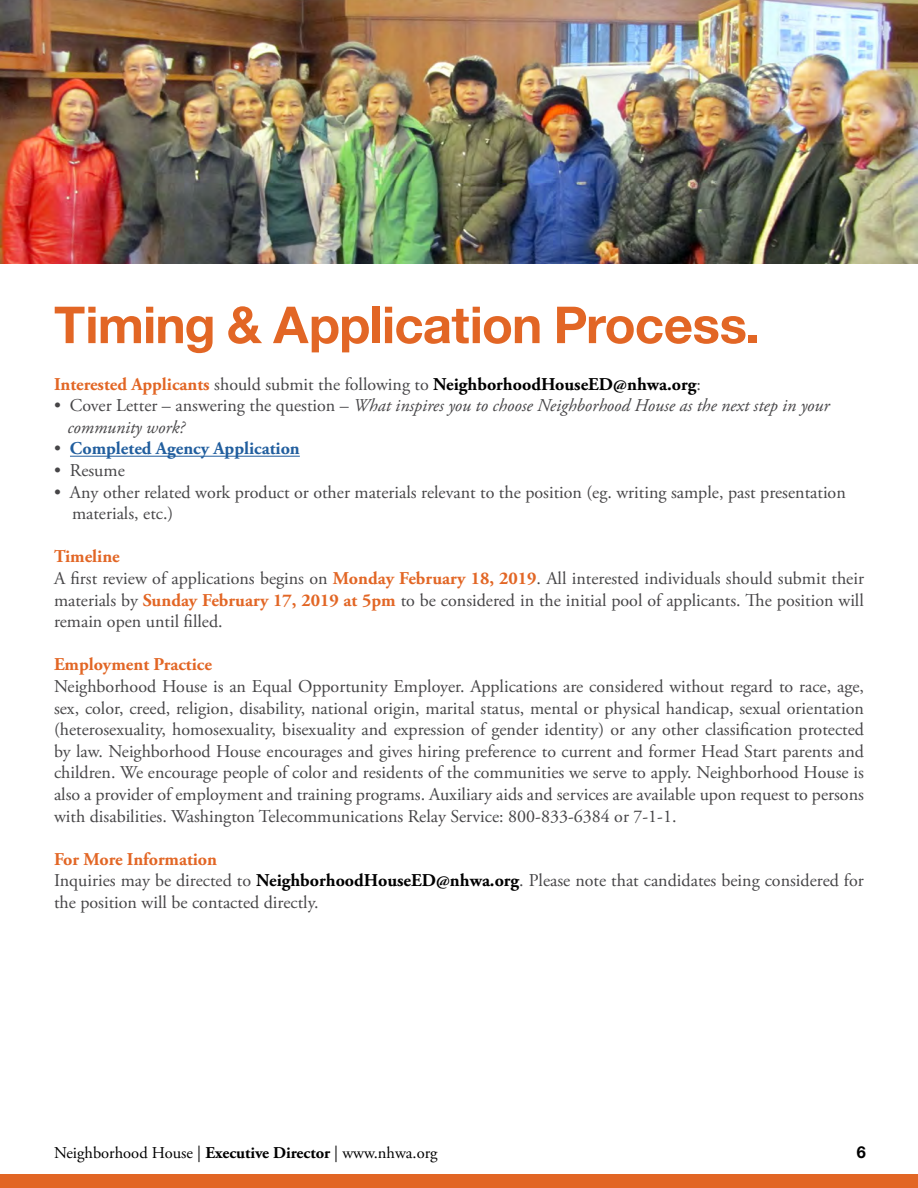
<style>
.page{position:relative;width:918px;height:1188px;background:#fff}
.page>*{position:absolute;margin:0;border:0;box-sizing:border-box;transform-origin:0 0}
.t1{font:51px "Helv Neue Boldfor IBM";color:#e26625}
.t2{font:18px/21.6px "Adobe Garamond Pro";color:#464547}
.t3{font:italic 18px/21.6px "Adobe Garamond Pro";color:#464547}
.t4{font:700 18px "Adobe Garamond Pro";color:#000}
.t5{font:700 18px "Adobe Garamond Pro";color:#215e9e}
.t6{font:700 18px "Adobe Garamond Pro";color:#e26625}
.t7{font:16.5px "Adobe Garamond Pro";color:#000}
.t8{font:16.5px "Helv Neue Boldfor IBM";color:#000}
.s1{color:#e26625}
.s2{font-weight:400;color:#464547}
.s3{font-style:normal}
.s4{font-weight:700;color:#e26625}
.s5{font-weight:700;color:#000}
.s6{font-weight:700}
</style>
<div class="page">
<div style="left:0;top:1174px;width:918px;height:14px;background:#e26625"></div>
<hr style="left:70px;top:456px;width:230px;height:1px;background:#215e9e">
<img style="left:0;top:0;width:918px;height:264px">
<h1 class="t1" style="left:54px;top:293px;width:706px">Timing &amp; Application Process.</h1>
<p class="t4" style="left:54px;top:373px;width:648px"><span class="s1">Interested Applicants</span> <span class="s2">should submit the following to</span> NeighborhoodHouseED@nhwa.org<span class="s2">:</span></p>
<p class="t3" style="left:68px;top:395px;width:764px;text-indent:-14px"><span class="s3">• Cover Letter – answering the question –</span> What inspires you to choose Neighborhood House as the next step in your community work?</p>
<p class="t5" style="left:54px;top:438px;width:247px"><span class="s2">•</span> Completed Agency Application</p>
<p class="t2" style="left:54px;top:460px;width:72px">• Resume</p>
<p class="t2" style="left:72px;top:482px;width:775px;text-indent:-18px">• Any other related work product or other materials relevant to the position (eg. writing sample, past presentation materials, etc.)</p>
<p class="t2" style="left:54px;top:547px;width:812px"><span class="s4">Timeline<br></span>A first review of applications begins on <span class="s4">Monday February 18, 2019</span>. All interested individuals should submit their materials by <span class="s4">Sunday February 17, 2019 at 5pm</span> to be considered in the initial pool of applicants. The position will remain open until filled.</p>
<p class="t6" style="left:54px;top:654px;width:159px">Employment Practice</p>
<p class="t2" style="left:54px;top:676px;width:812px;text-align:justify">Neighborhood House is an Equal Opportunity Employer. Applications are considered without regard to race, age, sex, color, creed, religion, disability, national origin, marital status, mental or physical handicap, sexual orientation (heterosexuality, homosexuality, bisexuality and expression of gender identity) or any other classification protected by law. Neighborhood House encourages and gives hiring preference to current and former Head Start parents and children. We encourage people of color and residents of the communities we serve to apply. Neighborhood House is also a provider of employment and training programs. Auxiliary aids and services are available upon request to persons with disabilities. Washington Telecommunications Relay Service: 800-833-6384 or 7-1-1.</p>
<p class="t2" style="left:54px;top:849px;width:811px"><span class="s4">For More Information<br></span>Inquiries may be directed to <span class="s5">NeighborhoodHouseED@nhwa.org</span>. Please note that candidates being considered for the position will be contacted directly.</p>
<p class="t7" style="left:54px;top:1143px;width:385px">Neighborhood House | <span class="s6">Executive Director</span> | www.nhwa.org</p>
<p class="t8" style="left:857px;top:1141px;width:11px">6</p>
</div>
